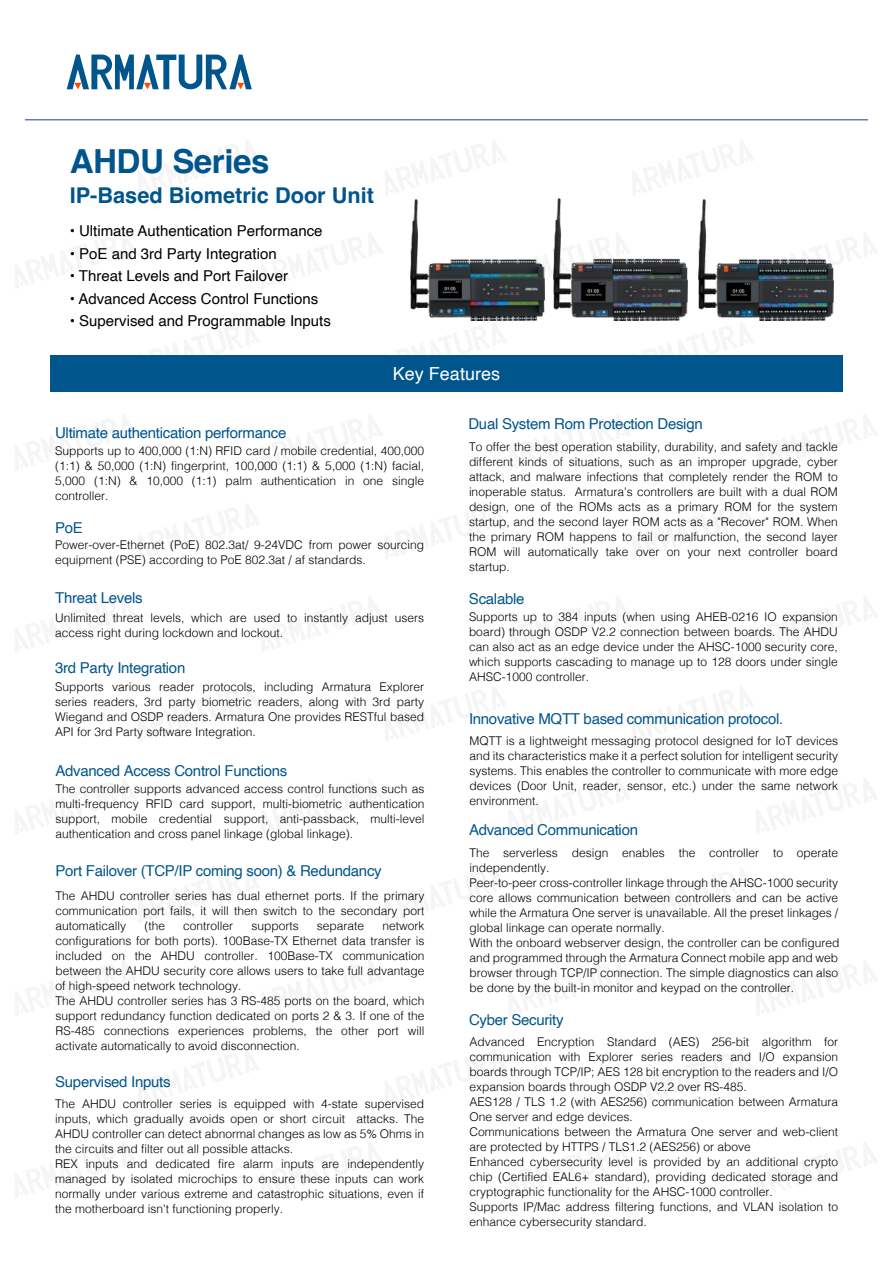
<style>
.page{position:relative;width:893px;height:1263px;background:#fff}
.page>*{position:absolute;margin:0;border:0;box-sizing:border-box;transform-origin:0 0}
.t1{font:700 33.15px "Helvetica";letter-spacing:-.015em;color:#00558c}
.t2{font:700 21.75px "Helvetica";color:#00558c}
.t3{font:18px "Helvetica";color:#fff}
.t4{font:15px "Helvetica";letter-spacing:-.02em;color:#00558c}
.t5{font:15px "Helvetica";color:#000}
.t6{font:300 12px/15px "Helvetica";color:#000;text-align:justify}
</style>
<div class="page">
<svg style="left:67px;top:55px;width:185px;height:34px"></svg>
<hr style="left:25px;top:120px;width:843px;height:1px;background:#1b3e87">
<div style="left:50px;top:355px;width:793px;height:36px;background:#00558c"></div>
<img style="left:699px;top:199px;width:134px;height:121px">
<img style="left:410px;top:199px;width:134px;height:121px">
<img style="left:553px;top:199px;width:135px;height:121px">
<h1 class="t1" style="left:70px;top:141px;width:201px">AHDU Series</h1>
<h2 class="t2" style="left:70px;top:182px;width:306px">IP-Based Biometric Door Unit</h2>
<p class="t5" style="left:70px;top:219px;width:254px">• Ultimate Authentication Performance</p>
<p class="t5" style="left:70px;top:242px;width:209px">• PoE and 3rd Party Integration</p>
<p class="t5" style="left:70px;top:264px;width:220px">• Threat Levels and Port Failover</p>
<p class="t5" style="left:70px;top:287px;width:250px">• Advanced Access Control Functions</p>
<p class="t5" style="left:70px;top:309px;width:263px">• Supervised and Programmable Inputs</p>
<h3 class="t3" style="left:393px;top:360px;width:109px">Key Features</h3>
<p class="t4" style="left:55px;top:421px;width:233px">Ultimate authentication performance</p>
<p class="t6" style="left:55px;top:442px;width:370px">Supports up to 400,000 (1:N) RFID card / mobile credential, 400,000 (1:1) &amp; 50,000 (1:N) fingerprint, 100,000 (1:1) &amp; 5,000 (1:N) facial, 5,000 (1:N) &amp; 10,000 (1:1) palm authentication in one single controller.</p>
<p class="t4" style="left:55px;top:516px;width:29px">PoE</p>
<p class="t6" style="left:55px;top:536px;width:370px">Power-over-Ethernet (PoE) 802.3at/ 9-24VDC from power sourcing equipment (PSE) according to PoE 802.3at / af standards.</p>
<p class="t4" style="left:55px;top:586px;width:89px">Threat Levels</p>
<p class="t6" style="left:55px;top:610px;width:370px">Unlimited threat levels, which are used to instantly adjust users access right during lockdown and lockout.</p>
<p class="t4" style="left:55px;top:656px;width:132px">3rd Party Integration</p>
<p class="t6" style="left:55px;top:678px;width:370px">Supports various reader protocols, including Armatura Explorer series readers, 3rd party biometric readers, along with 3rd party Wiegand and OSDP readers. Armatura One provides RESTful based API for 3rd Party software Integration.</p>
<p class="t4" style="left:56px;top:760px;width:233px">Advanced Access Control Functions</p>
<p class="t6" style="left:56px;top:781px;width:370px">The controller supports advanced access control functions such as multi-frequency RFID card support, multi-biometric authentication support, mobile credential support, anti-passback, multi-level authentication and cross panel linkage (global linkage).</p>
<p class="t4" style="left:56px;top:859px;width:328px">Port Failover (TCP/IP coming soon) &amp; Redundancy</p>
<p class="t6" style="left:56px;top:887px;width:370px">The AHDU controller series has dual ethernet ports. If the primary communication port fails, it will then switch to the secondary port automatically</p>
<p class="t6" style="left:144px;top:917px;width:22px">(the</p>
<p class="t6" style="left:183px;top:917px;width:52px">controller</p>
<p class="t6" style="left:251px;top:917px;width:49px">supports</p>
<p class="t6" style="left:317px;top:917px;width:49px">separate</p>
<p class="t6" style="left:56px;top:917px;width:370px;text-align:left;text-indent:327px">network configurations for both ports). 100Base-TX Ethernet data transfer is included on the AHDU controller. 100Base-TX communication between the AHDU security core allows users to take full advantage of high-speed network technology.<br>The AHDU controller series has 3 RS-485 ports on the board, which support redundancy function dedicated on ports 2 &amp; 3. If one of the RS-485 connections experiences problems, the other port will activate automatically to avoid disconnection.</p>
<p class="t4" style="left:55px;top:1070px;width:117px">Supervised Inputs</p>
<p class="t6" style="left:55px;top:1095px;width:370px;text-align:left">The AHDU controller series is equipped with 4-state supervised inputs, which gradually avoids open or short circuit attacks. The AHDU controller can detect abnormal changes as low as 5% Ohms in the circuits and filter out all possible attacks.<br>REX inputs and dedicated fire alarm inputs are independently managed by isolated microchips to ensure these inputs can work normally under various extreme and catastrophic situations, even if the motherboard isn't functioning properly.</p>
<p class="t4" style="left:468px;top:412px;width:236px">Dual System Rom Protection Design</p>
<p class="t6" style="left:469px;top:438px;width:370px">To offer the best operation stability, durability, and safety and tackle different kinds of situations, such as an improper upgrade, cyber attack, and malware infections that completely render the ROM to inoperable status. Armatura's controllers are built with a dual ROM design, one of the ROMs acts as a primary ROM for the system startup, and the second layer ROM acts as a "Recover" ROM. When the primary ROM happens to fail or malfunction, the second layer ROM will automatically take over on your next controller board startup.</p>
<p class="t4" style="left:469px;top:587px;width:57px">Scalable</p>
<p class="t6" style="left:469px;top:609px;width:370px">Supports up to 384 inputs (when using AHEB-0216 IO expansion board) through OSDP V2.2 connection between boards. The AHDU can also act as an edge device under the AHSC-1000 security core, which supports cascading to manage up to 128 doors under single AHSC-1000 controller.</p>
<p class="t4" style="left:469px;top:707px;width:316px">Innovative MQTT based communication protocol.</p>
<p class="t6" style="left:469px;top:733px;width:370px">MQTT is a lightweight messaging protocol designed for IoT devices and its characteristics make it a perfect solution for intelligent security systems. This enables the controller to communicate with more edge devices (Door Unit, reader, sensor, etc.) under the same network environment.</p>
<p class="t4" style="left:469px;top:818px;width:171px">Advanced Communication</p>
<p class="t6" style="left:469px;top:844px;width:372px;text-align:left">The serverless design enables the controller to operate independently.<br>Peer-to-peer cross-controller linkage through the AHSC-1000 security core allows communication between controllers and can be active while the Armatura One server is unavailable. All the preset linkages / global linkage can operate normally.<br>With the onboard webserver design, the controller can be configured and programmed through the Armatura Connect mobile app and web browser through TCP/IP connection. The simple diagnostics can also be done by the built-in monitor and keypad on the controller.</p>
<p class="t4" style="left:469px;top:1008px;width:96px">Cyber Security</p>
<p class="t6" style="left:469px;top:1034px;width:370px;text-align:left">Advanced Encryption Standard (AES) 256-bit algorithm for communication with Explorer series readers and I/O expansion boards through TCP/IP; AES 128 bit encryption to the readers and I/O expansion boards through OSDP V2.2 over RS-485.<br>AES128 / TLS 1.2 (with AES256) communication between Armatura One server and edge devices.<br>Communications between the Armatura One server and web-client are protected by HTTPS / TLS1.2 (AES256) or above<br>Enhanced cybersecurity level is provided by an additional crypto chip (Certified EAL6+ standard), providing dedicated storage and cryptographic functionality for the AHSC-1000 controller.<br>Supports IP/Mac address filtering functions, and VLAN isolation to enhance cybersecurity standard.</p>
</div>
